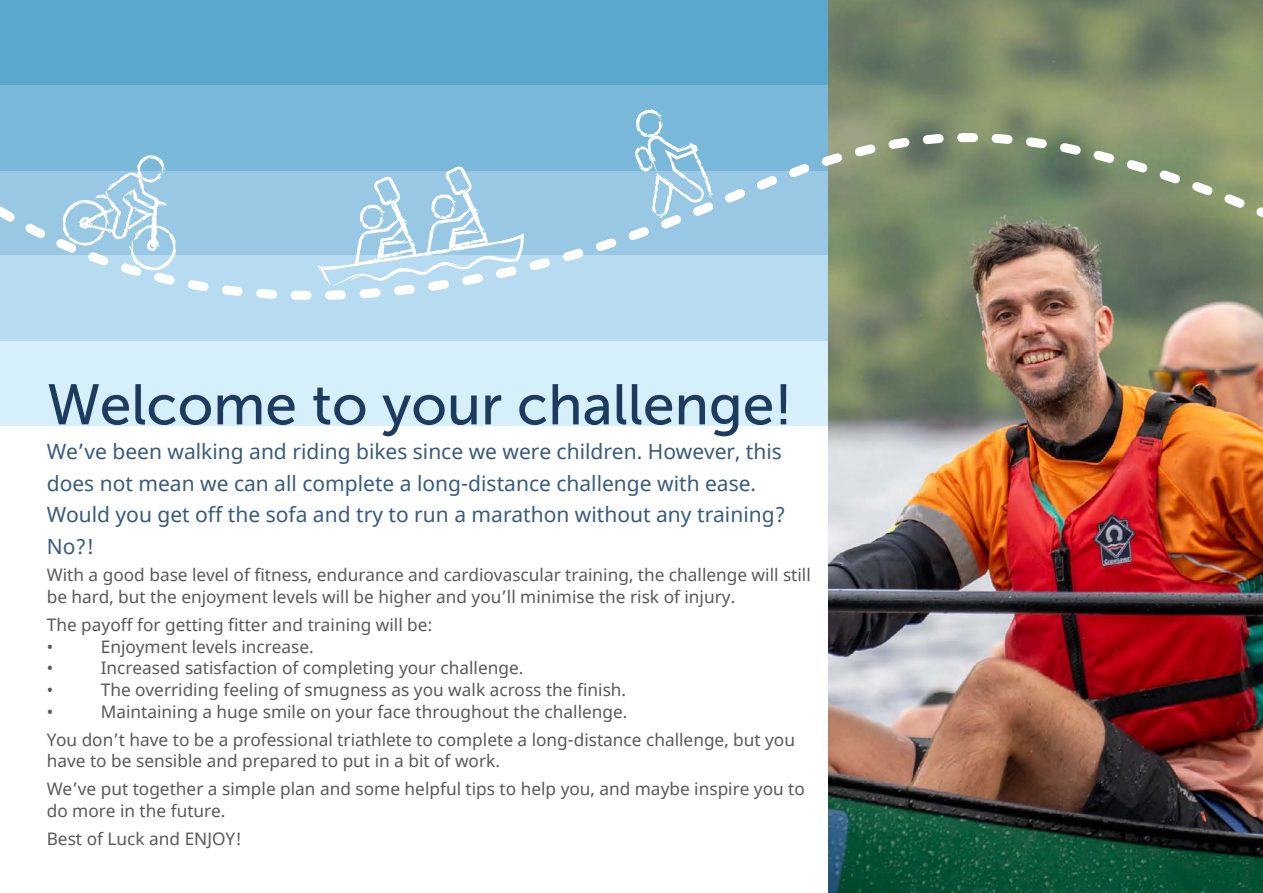
<style>
.page{position:relative;width:1263px;height:893px;background:#fff}
.page>*{position:absolute;margin:0;border:0;box-sizing:border-box;transform-origin:0 0}
.t1{font:57px "Museo Sans 500";color:#1e3b5f}
.t2{font:21px/31.5px "Noto Sans";color:#365a7f}
.t3{font:17.25px/27.8px "Noto Sans";color:#57585a}
</style>
<div class="page">
<div style="left:0;top:0;width:1263px;height:85px;background:#5ba8ce"></div>
<div style="left:0;top:340px;width:1263px;height:85px;background:#d6f0fb"></div>
<div style="left:0;top:85px;width:1263px;height:85px;background:#79b8d8"></div>
<img style="left:828px;top:0;width:435px;height:893px">
<svg style="left:0;top:103px;width:1263px;height:256px"></svg>
<svg style="left:63px;top:155px;width:113px;height:116px"></svg>
<svg style="left:635px;top:109px;width:78px;height:109px"></svg>
<svg style="left:318px;top:166px;width:206px;height:120px"></svg>
<h1 class="t1" style="left:47px;top:374px;width:747px">Welcome to your challenge!</h1>
<p class="t2" style="left:47px;top:436px;width:740px">We’ve been walking and riding bikes since we were children. However, this does not mean we can all complete a long-distance challenge with ease.<br>Would you get off the sofa and try to run a marathon without any training?<br>No?!</p>
<p class="t3" style="left:47px;top:565px;width:766px;line-height:21.8px">With a good base level of fitness, endurance and cardiovascular training, the challenge will still be hard, but the enjoyment levels will be higher and you’ll minimise the risk of injury.</p>
<p class="t3" style="left:47px;top:614px;width:387px;line-height:21.8px">The payoff for getting fitter and training will be: •</p>
<p class="t3" style="left:101px;top:633px;width:215px">Enjoyment levels increase.</p>
<p class="t3" style="left:47px;top:655px;width:8px">•</p>
<p class="t3" style="left:101px;top:655px;width:424px">Increased satisfaction of completing your challenge.</p>
<p class="t3" style="left:47px;top:676px;width:8px">•</p>
<p class="t3" style="left:101px;top:676px;width:527px">The overriding feeling of smugness as you walk across the finish.</p>
<p class="t3" style="left:47px;top:698px;width:8px">•</p>
<p class="t3" style="left:47px;top:698px;width:750px;text-indent:54px">Maintaining a huge smile on your face throughout the challenge.<br>You don’t have to be a professional triathlete to complete a long-distance challenge, but you</p>
<p class="t3" style="left:47px;top:748px;width:760px">have to be sensible and prepared to put in a bit of work.<br>We’ve put together a simple plan and some helpful tips to help you, and maybe inspire you to</p>
<p class="t3" style="left:47px;top:797px;width:197px">do more in the future.<br>Best of Luck and ENJOY!</p>
</div>
